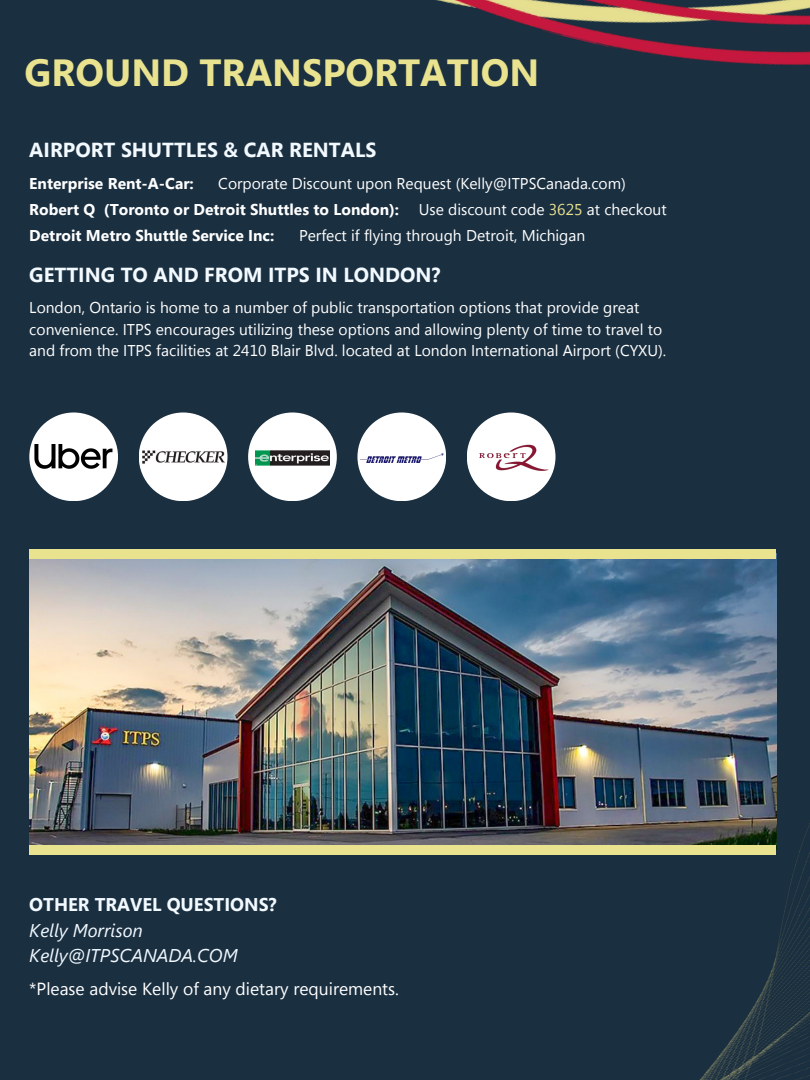
<style>
.page{position:relative;width:810px;height:1080px;background:#1a2f40}
.page>*{position:absolute;margin:0;border:0;box-sizing:border-box;transform-origin:0 0}
.t1{font:700 37.81px "Segoe UI";color:#e9e28f}
.t2{font:700 20.31px "Segoe UI";color:#f2f9ff}
.t3{font:italic 18.44px "Segoe UI";color:#f2f9ff}
.t4{font:700 18.44px "Segoe UI";color:#f2f9ff}
.t5{font:17.5px "Segoe UI";color:#fff}
.t6{font:15.62px/21.6px "Segoe UI";color:#fff}
.t7{font:700 15.62px "Segoe UI";color:#fff}
.s1{color:#e9e28f}
</style>
<div class="page">
<img style="left:699px;top:802px;width:111px;height:278px">
<img style="left:436px;top:0;width:374px;height:66px">
<div style="left:29px;top:412px;width:89px;height:89px;background:#fff;border-radius:50%"></div>
<img style="left:35px;top:445px;width:78px;height:24px">
<div style="left:139px;top:412px;width:88px;height:89px;background:#fff;border-radius:50%"></div>
<img style="left:142px;top:450px;width:83px;height:14px">
<div style="left:467px;top:412px;width:89px;height:89px;background:#fff;border-radius:50%"></div>
<img style="left:477px;top:421px;width:74px;height:74px">
<div style="left:248px;top:412px;width:89px;height:89px;background:#fff;border-radius:50%"></div>
<img style="left:255px;top:450px;width:75px;height:32px">
<div style="left:357px;top:412px;width:89px;height:89px;background:#fff;border-radius:50%"></div>
<img style="left:361px;top:453px;width:82px;height:10px">
<img style="left:29px;top:559px;width:747px;height:286px">
<div style="left:29px;top:549px;width:747px;height:10px;background:#e9e28f"></div>
<div style="left:29px;top:845px;width:747px;height:10px;background:#e9e28f"></div>
<p class="t1" style="left:25px;top:45px;width:516px">GROUND TRANSPORTATION</p>
<p class="t2" style="left:29px;top:135px;width:348px">AIRPORT SHUTTLES &amp; CAR RENTALS</p>
<p class="t6" style="left:218px;top:172px;width:409px">Corporate Discount upon Request (Kelly@ITPSCanada.com)</p>
<p class="t6" style="left:419px;top:198px;width:249px">Use discount code <span class="s1">3625</span> at checkout</p>
<p class="t6" style="left:299px;top:224px;width:288px">Perfect if flying through Detroit, Michigan</p>
<p class="t7" style="left:29px;top:172px;width:166px">Enterprise Rent-A-Car:</p>
<p class="t7" style="left:29px;top:198px;width:371px">Robert Q (Toronto or Detroit Shuttles to London):</p>
<p class="t7" style="left:29px;top:225px;width:246px">Detroit Metro Shuttle Service Inc:</p>
<p class="t2" style="left:29px;top:260px;width:413px">GETTING TO AND FROM ITPS IN LONDON?</p>
<p class="t6" style="left:29px;top:296px;width:638px">London, Ontario is home to a number of public transportation options that provide great convenience. ITPS encourages utilizing these options and allowing plenty of time to travel to and from the ITPS facilities at 2410 Blair Blvd. located at London International Airport (CYXU).</p>
<p class="t4" style="left:29px;top:891px;width:249px">OTHER TRAVEL QUESTIONS?</p>
<p class="t3" style="left:29px;top:917px;width:115px">Kelly Morrison</p>
<p class="t3" style="left:29px;top:943px;width:210px">Kelly@ITPSCANADA.COM</p>
<p class="t5" style="left:29px;top:976px;width:371px">*Please advise Kelly of any dietary requirements.</p>
</div>
